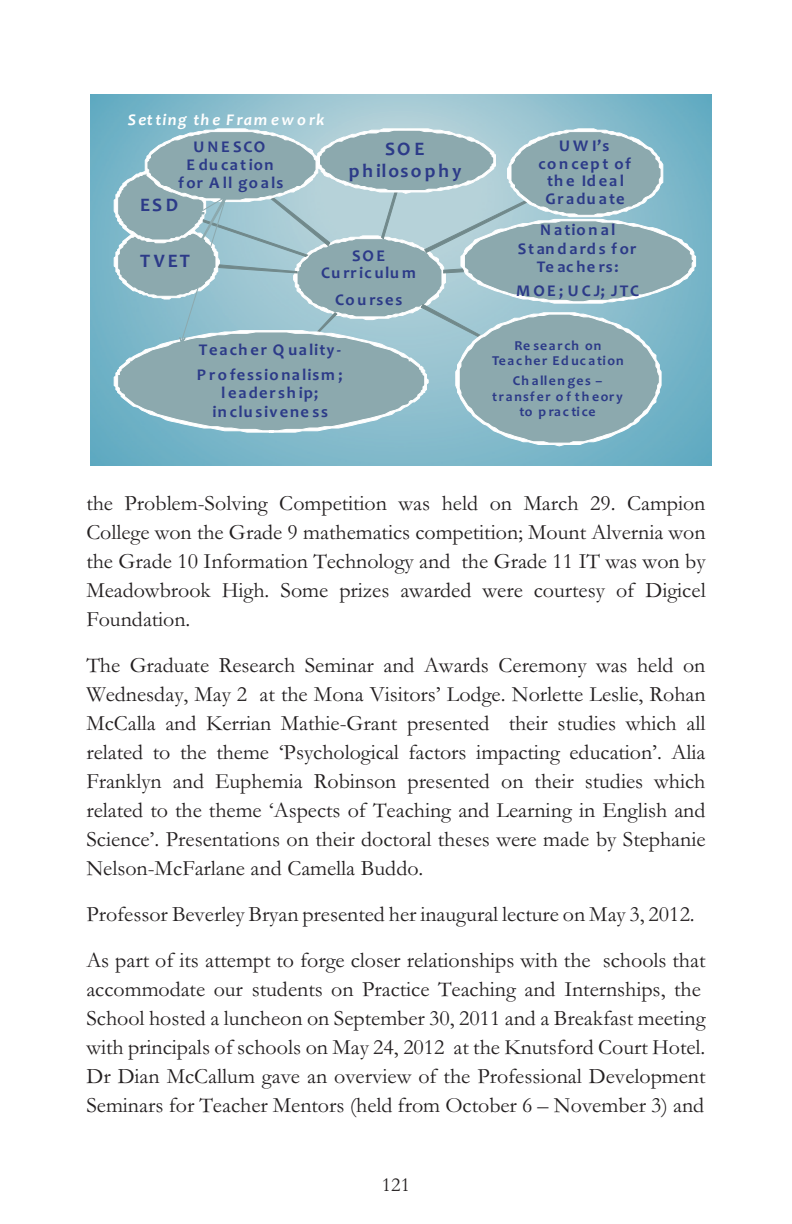
<style>
.page{position:relative;width:792px;height:1224px;background:#fff}
.page>*{position:absolute;margin:0;border:0;box-sizing:border-box;transform-origin:0 0}
.t1{font:22px/29px "Garamond";color:#231f20;text-align:justify}
.t2{font:20px "Garamond";color:#231f20}
.t3{font:700 19.2px/22px "Candara";letter-spacing:.15em;color:#2c3a88;text-align:center}
.t4{font:700 16.4px/17.8px "Candara";letter-spacing:.14em;color:#2c3a88;text-align:center}
.t5{font:700 16.4px/17.8px "Candara";letter-spacing:.115em;color:#2c3a88;text-align:center}
.t6{font:italic 700 16.4px "Candara";letter-spacing:.12em;color:#fff}
.t7{font:700 16.4px "Candara";letter-spacing:.16em;color:#2c3a88}
.t8{font:700 13.8px/15px "Candara";letter-spacing:.115em;color:#2c3a88;text-align:center}
</style>
<div class="page">
<img style="left:90px;top:95px;width:621px;height:370px">
<svg style="left:114px;top:128px;width:582px;height:318px"></svg>
<p class="t6" style="left:128px;top:113px;width:198px">Setting the Fram ework</p>
<p class="t4" style="left:178px;top:140px;width:107px">UNESCO<br>Education for All goals</p>
<p class="t3" style="left:140px;top:196px;width:40px">ESD</p>
<p class="t3" style="left:140px;top:252px;width:51px">TVET</p>
<p class="t3" style="left:349px;top:140px;width:114px">SOE philosophy</p>
<p class="t4" style="left:539px;top:138px;width:94px">UW I’s concept of the Ideal<br>Graduate</p>
<p class="t4" style="left:518px;top:222px;width:120px;line-height:18.6px">National<br>Standards for<br>Teachers:</p>
<p class="t7" style="left:516px;top:284px;width:124px">MOE; UCJ; JTC</p>
<p class="t5" style="left:321px;top:248px;width:96px">SOE<br>Curriculum</p>
<p class="t5" style="left:335px;top:292px;width:69px">Courses</p>
<p class="t5" style="left:197px;top:339px;width:147px;line-height:24.8px;text-align:left">Teacher Q uality-<br>Professionalism ;</p>
<p class="t5" style="left:213px;top:385px;width:117px;line-height:19.2px">leadership; inclusivene ss</p>
<p class="t8" style="left:492px;top:339px;width:133px">Re search on<br>Teacher Education</p>
<p class="t8" style="left:492px;top:375px;width:132px">Challenges – transfer of theory to practice</p>
<p class="t1" style="left:86px;top:491px;width:621px">the Problem-Solving Competition was held on March 29. Campion College won the Grade 9 mathematics competition; Mount Alvernia won the Grade 10 Information Technology and the Grade 11 IT was won by Meadowbrook High. Some prizes awarded were courtesy of Digicel Foundation.</p>
<p class="t1" style="left:86px;top:653px;width:621px">The Graduate Research Seminar and Awards Ceremony was held on Wednesday, May 2 at the Mona Visitors’ Lodge. Norlette Leslie, Rohan McCalla and Kerrian Mathie-Grant presented their studies which all related to the theme ‘Psychological factors impacting education’. Alia Franklyn and Euphemia Robinson presented on their studies which related to the theme ‘Aspects of Teaching and Learning in English and Science’. Presentations on their doctoral theses were made by Stephanie Nelson-McFarlane and Camella Buddo.</p>
<p class="t1" style="left:86px;top:894px;width:621px;line-height:46px">Professor Beverley Bryan presented her inaugural lecture on May 3, 2012.<br>As part of its attempt to forge closer relationships with the schools that</p>
<p class="t1" style="left:86px;top:977px;width:621px;text-align:left">accommodate our students on Practice Teaching and Internships, the School hosted a luncheon on September 30, 2011 and a Breakfast meeting with principals of schools on May 24, 2012 at the Knutsford Court Hotel.<br>Dr Dian McCallum gave an overview of the Professional Development Seminars for Teacher Mentors (held from October 6 – November 3) and</p>
<p class="t2" style="left:382px;top:1178px;width:30px">121</p>
</div>
